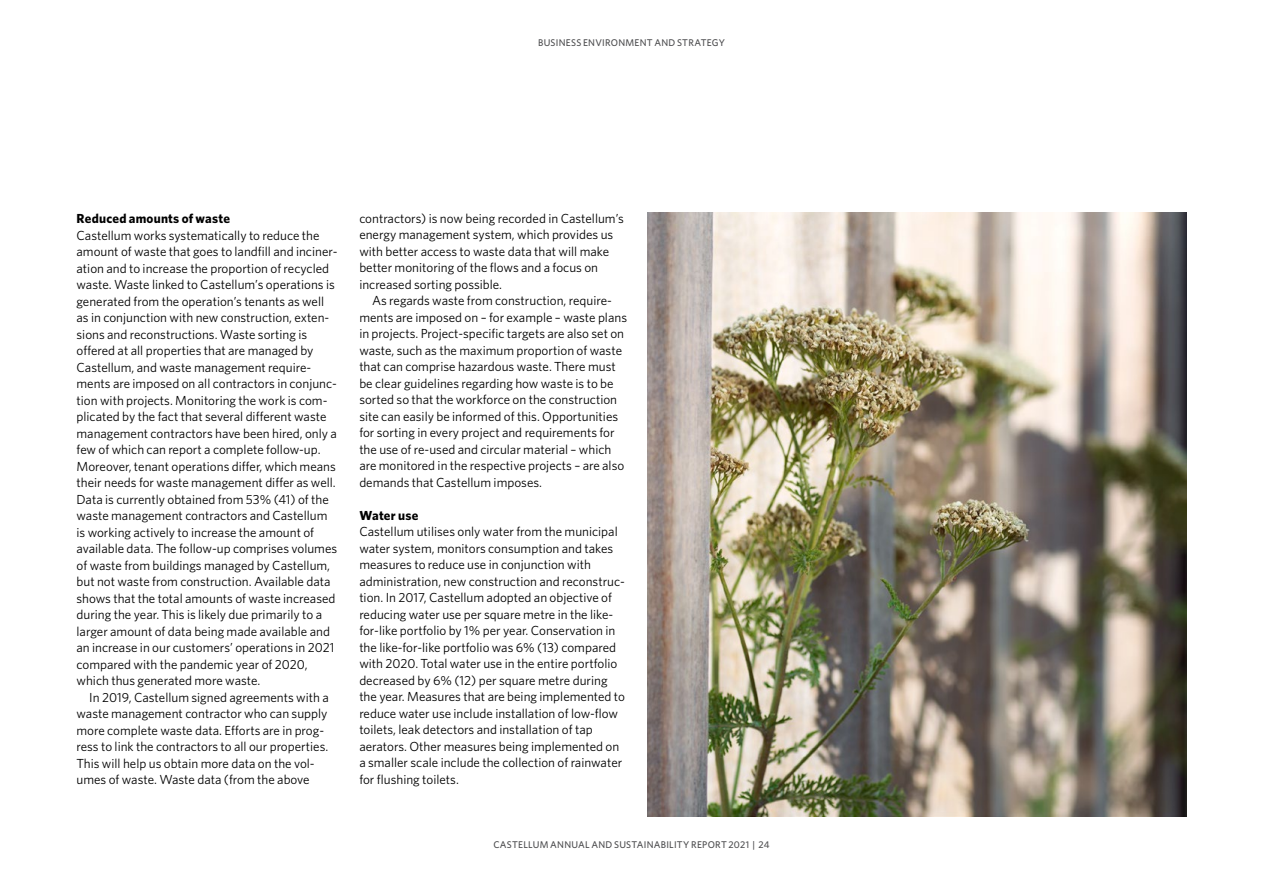
<style>
.page{position:relative;width:1263px;height:893px;background:#fff}
.page>*{position:absolute;margin:0;border:0;box-sizing:border-box;transform-origin:0 0}
.t1{font:13.2px/16.5px "Whitney";color:#000}
.t2{font:700 13.2px "Whitney";letter-spacing:.015em;color:#000}
.t3{font:500 9.75px "Whitney";letter-spacing:.025em;color:#4d4d4f}
</style>
<div class="page">
<img style="left:648px;top:212px;width:538px;height:604px">
<p class="t3" style="left:538px;top:36px;width:12px">BUSINESS</p>
<p class="t3" style="left:583px;top:36px;width:8px">ENVIRONMENT</p>
<p class="t3" style="left:654px;top:36px;width:8px">AND</p>
<p class="t3" style="left:677px;top:36px;width:7px">STRATE</p>
<p class="t3" style="left:712px;top:36px;width:13px">GY</p>
<p class="t2" style="left:77px;top:210px;width:155px">Reduced amounts of waste</p>
<p class="t1" style="left:77px;top:226px;width:262px">Castellum works systematically to reduce the amount of waste that goes to landfill and inciner&shy;ation and to increase the proportion of recycled waste. Waste linked to Castellum’s operations is generated from the operation’s tenants as well as in conjunction with new construction, exten&shy;sions and reconstructions. Waste sorting is offered at all properties that are managed by Castellum, and waste management require&shy;ments are imposed on all contractors in conjunc&shy;tion with projects. Monitoring the work is com&shy;plicated by the fact that several different waste management contractors have been hired, only a few of which can report a complete follow-up.<br>Moreover, tenant operations differ, which means their needs for waste management differ as well.<br>Data is currently obtained from 53% (41) of the waste management contractors and Castellum is working actively to increase the amount of available data. The follow-up comprises volumes of waste from buildings managed by Castellum, but not waste from construction. Available data shows that the total amounts of waste increased during the year. This is likely due primarily to a larger amount of data being made available and an increase in our customers’ operations in 2021 compared with the pandemic year of 2020, which thus generated more waste.</p>
<p class="t1" style="left:77px;top:688px;width:254px;text-indent:13px">In 2019, Castellum signed agreements with a waste management contractor who can supply more complete waste data. Efforts are in prog&shy;ress to link the contractors to all our properties.<br>This will help us obtain more data on the vol&shy;umes of waste. Waste data (from the above</p>
<p class="t1" style="left:359px;top:210px;width:266px">contractors) is now being recorded in Castellum’s energy management system, which provides us with better access to waste data that will make better monitoring of the flows and a focus on increased sorting possible.</p>
<p class="t1" style="left:359px;top:292px;width:269px;text-indent:13px">As regards waste from construction, require&shy;ments are imposed on – for example – waste plans in projects. Project-specific targets are also set on waste, such as the maximum proportion of waste that can comprise hazardous waste. There must be clear guidelines regarding how waste is to be sorted so that the workforce on the construction site can easily be informed of this. Opportunities for sorting in every project and requirements for the use of re-used and circular material – which are monitored in the respective projects – are also demands that Castellum imposes.</p>
<p class="t2" style="left:359px;top:506px;width:60px">Water use</p>
<p class="t1" style="left:359px;top:523px;width:267px">Castellum utilises only water from the municipal water system, monitors consumption and takes measures to reduce use in conjunction with administration, new construction and reconstruc&shy;tion. In 2017, Castellum adopted an objective of reducing water use per square metre in the like&shy;for-like portfolio by 1% per year. Conservation in the like-for-like portfolio was 6% (13) compared with 2020. Total water use in the entire portfolio decreased by 6% (12) per square metre during the year. Measures that are being implemented to reduce water use include installation of low-flow toilets, leak detectors and installation of tap aerators. Other measures being implemented on a smaller scale include the collection of rainwater for flushing toilets.</p>
<p class="t3" style="left:493px;top:838px;width:278px">CASTELLUM ANNUAL AND SUSTAINABILITY REPORT 2021 | 24</p>
</div>
